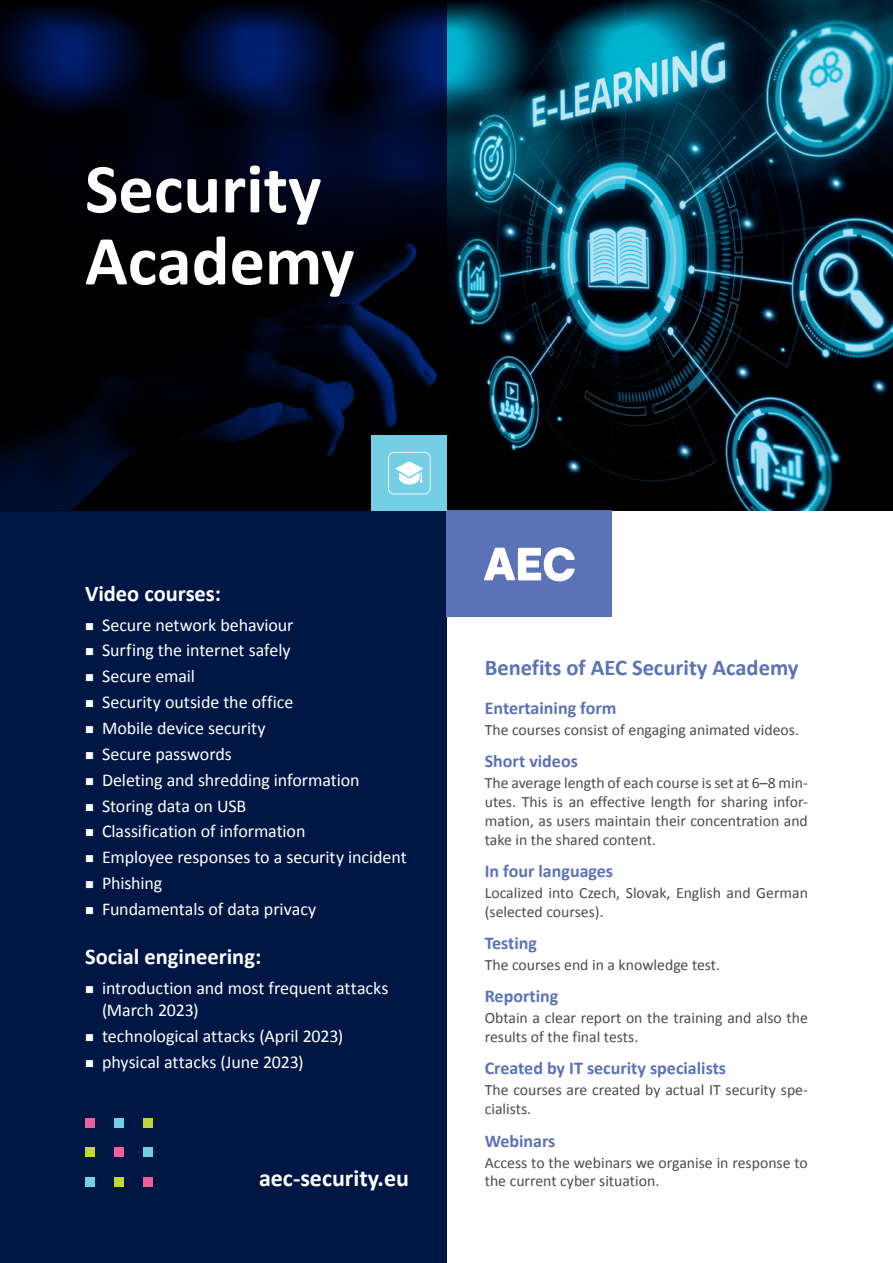
<style>
.page{position:relative;width:893px;height:1263px;background:#fff}
.page>*{position:absolute;margin:0;border:0;box-sizing:border-box;transform-origin:0 0}
.t1{font:700 70.5px/72px "Calibri";color:#fff}
.t2{font:700 24px "Calibri";color:#fff}
.t3{font:700 22.5px "Calibri";color:#fff}
.t4{font:700 22.5px "Calibri";color:#5b72b7}
.t5{font:18px/21.6px "Calibri";letter-spacing:-.005em;color:#fff}
.t6{font:700 18px "Calibri";color:#5b72b7}
.base{font:15.75px/18.9px "Calibri";color:#4b4c4d}
</style>
<div class="page">
<img style="left:447px;top:0;width:446px;height:511px">
<svg style="left:0;top:0;width:447px;height:511px;background:#000514"></svg>
<div style="left:0;top:511px;width:446px;height:752px;background:#001745"></div>
<div style="left:446px;top:511px;width:166px;height:106px;background:#5b72b7"></div>
<svg style="left:484px;top:547px;width:91px;height:34px"></svg>
<div style="left:371px;top:436px;width:75px;height:75px;background:#74cfe4"></div>
<div style="left:85px;top:1118px;width:10px;height:10px;background:#f05e99"></div>
<div style="left:85px;top:1147px;width:10px;height:10px;background:#c0d738"></div>
<div style="left:85px;top:1176px;width:10px;height:10px;background:#74cfe4"></div>
<div style="left:114px;top:1118px;width:10px;height:10px;background:#74cfe4"></div>
<div style="left:114px;top:1147px;width:10px;height:10px;background:#f05e99"></div>
<div style="left:114px;top:1176px;width:10px;height:10px;background:#c0d738"></div>
<div style="left:143px;top:1118px;width:10px;height:10px;background:#c0d738"></div>
<div style="left:143px;top:1147px;width:10px;height:10px;background:#74cfe4"></div>
<div style="left:143px;top:1176px;width:10px;height:10px;background:#f05e99"></div>
<svg style="left:388px;top:452px;width:43px;height:42px"></svg>
<p class="t1" style="left:85px;top:153px;width:271px">Security<br>Academy</p>
<p class="t3" style="left:85px;top:579px;width:138px">Video courses:</p>
<p class="t5" style="left:102px;top:614px;width:193px">Secure network behaviour</p>
<p class="t5" style="left:102px;top:640px;width:190px">Surfing the internet safely</p>
<p class="t5" style="left:102px;top:666px;width:94px">Secure email</p>
<p class="t5" style="left:102px;top:691px;width:193px">Security outside the office</p>
<p class="t5" style="left:102px;top:717px;width:165px">Mobile device security</p>
<p class="t5" style="left:102px;top:743px;width:131px">Secure passwords</p>
<p class="t5" style="left:102px;top:769px;width:259px">Deleting and shredding information</p>
<p class="t5" style="left:102px;top:795px;width:146px">Storing data on USB</p>
<p class="t5" style="left:102px;top:821px;width:205px">Classification of information</p>
<p class="t5" style="left:102px;top:847px;width:306px">Employee responses to a security incident</p>
<p class="t5" style="left:102px;top:872px;width:62px">Phishing</p>
<p class="t5" style="left:102px;top:898px;width:216px">Fundamentals of data privacy</p>
<p class="t3" style="left:85px;top:942px;width:178px">Social engineering:</p>
<p class="t5" style="left:102px;top:978px;width:288px">introduction and most frequent attacks (March 2023)</p>
<p class="t5" style="left:102px;top:1025px;width:243px">technological attacks (April 2023)</p>
<p class="t5" style="left:102px;top:1051px;width:203px">physical attacks (June 2023)</p>
<p class="t2" style="left:259px;top:1163px;width:151px">aec-security.eu</p>
<p class="t4" style="left:485px;top:653px;width:315px">Benefits of AEC Security Academy</p>
<p class="t6" style="left:485px;top:696px;width:133px">Entertaining form</p>
<p class="base" style="left:485px;top:720px;width:316px">The courses consist of engaging animated videos.</p>
<p class="t6" style="left:485px;top:749px;width:95px">Short videos</p>
<p class="base" style="left:485px;top:773px;width:325px;text-align:justify">The average length of each course is set at 6–8 min&shy;utes. This is an effective length for sharing infor&shy;mation, as users maintain their concentration and take in the shared content.</p>
<p class="t6" style="left:485px;top:859px;width:130px">In four languages</p>
<p class="base" style="left:485px;top:883px;width:325px">Localized into Czech, Slovak, English and German (selected courses).</p>
<p class="t6" style="left:485px;top:931px;width:54px">Testing</p>
<p class="base" style="left:485px;top:955px;width:237px">The courses end in a knowledge test.</p>
<p class="t6" style="left:485px;top:985px;width:75px">Reporting</p>
<p class="base" style="left:485px;top:1008px;width:325px">Obtain a clear report on the training and also the results of the final tests.</p>
<p class="t6" style="left:485px;top:1057px;width:243px">Created by IT security specialists</p>
<p class="base" style="left:485px;top:1081px;width:325px">The courses are created by actual IT security spe&shy;cialists.</p>
<p class="t6" style="left:485px;top:1129px;width:72px">Webinars</p>
<p class="base" style="left:485px;top:1153px;width:325px">Access to the webinars we organise in response to the current cyber situation.</p>
</div>
